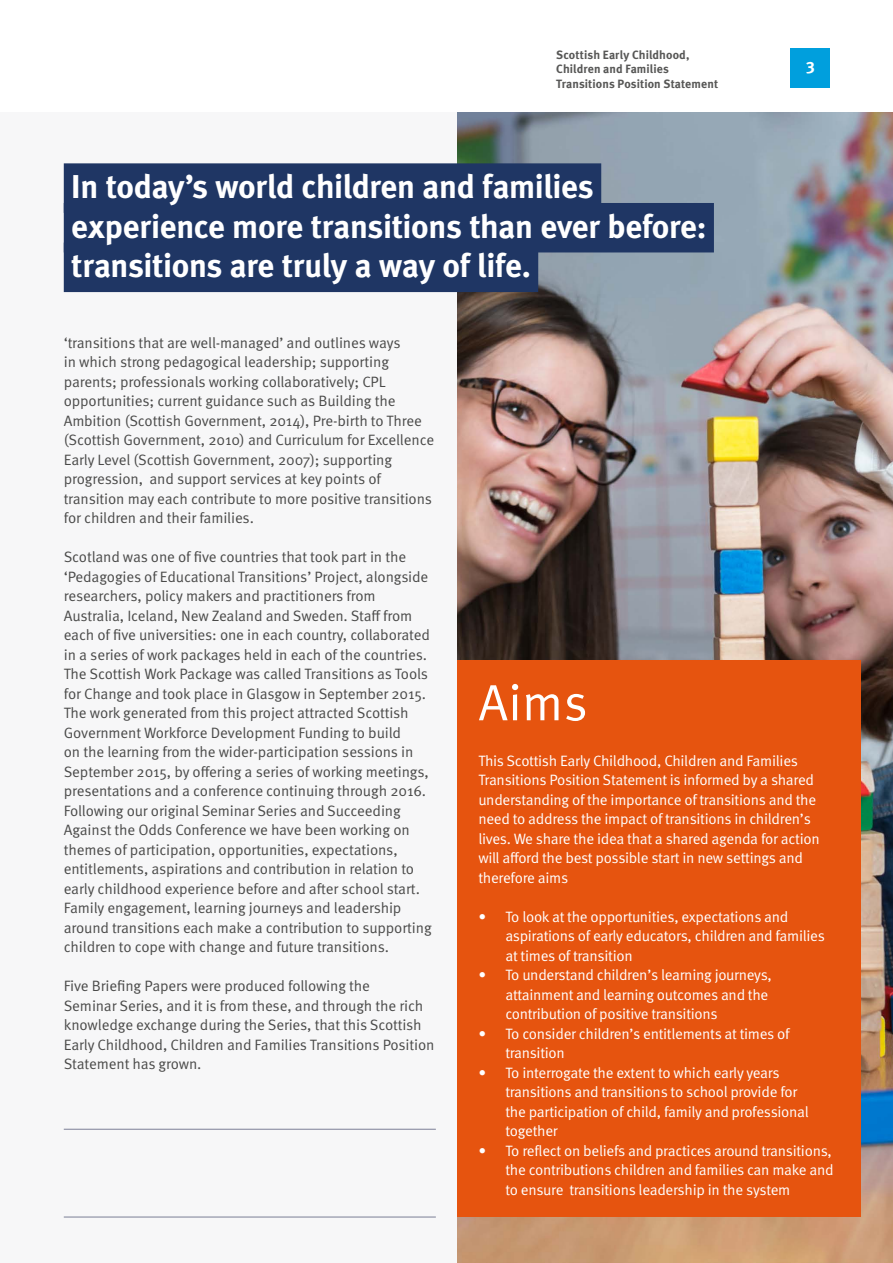
<style>
.page{position:relative;width:893px;height:1263px;background:#fff}
.page>*{position:absolute;margin:0;border:0;box-sizing:border-box;transform-origin:0 0}
._82{font:51px "Meta OT Norm";color:#fff}
.H4__Left{font:33px/39.6px "Meta Bold LF";letter-spacing:-.01em;color:#fff}
.t1{font:16.5px "Meta Bold LF";color:#fff}
._9pt{font:15px/19.5px "Meta OT Norm";letter-spacing:-.01em;color:#4a4a49}
.t2{font:15px/19.5px "Meta OT Norm";letter-spacing:-.02em;color:#fff}
.Caption__Left_Aligne{font:12px/14.4px "Meta Bold LF";letter-spacing:.01em;color:#575756}
</style>
<div class="page">
<div style="left:0;top:113px;width:893px;height:1150px;background:#f7f7f8"></div>
<hr style="left:64px;top:1217px;width:372px;height:1px;background:#7b7e96">
<img style="left:457px;top:113px;width:436px;height:1150px">
<div style="left:64px;top:163px;width:537px;height:50px;background:#1f3664"></div>
<div style="left:64px;top:203px;width:650px;height:49px;background:#1f3664"></div>
<div style="left:64px;top:243px;width:474px;height:49px;background:#1f3664"></div>
<div style="left:791px;top:49px;width:39px;height:39px;background:#009fdd"></div>
<div style="left:457px;top:660px;width:403px;height:557px;background:#e6540f"></div>
<hr style="left:64px;top:1129px;width:372px;height:1px;background:#7b7e96">
<p class="Caption__Left_Aligne" style="left:556px;top:47px;width:163px">Scottish Early Childhood,<br>Children and Families<br>Transitions Position Statement</p>
<p class="H4__Left" style="left:71px;top:166px;width:637px">In today’s world children and families experience more transitions than ever before: transitions are truly a way of life.</p>
<p class="t1" style="left:806px;top:57px;width:11px">3</p>
<p class="_9pt" style="left:64px;top:333px;width:372px">‘transitions that are well-managed’ and outlines ways<br>in which strong pedagogical leadership; supporting parents; professionals working collaboratively; CPL opportunities; current guidance such as Building the Ambition (Scottish Government, 2014), Pre-birth to Three (Scottish Government, 2010) and Curriculum for Excellence Early Level (Scottish Government, 2007); supporting progression, and support services at key points of transition may each contribute to more positive transitions for children and their families.</p>
<p class="_9pt" style="left:64px;top:548px;width:369px">Scotland was one of five countries that took part in the ‘Pedagogies of Educational Transitions’ Project, alongside researchers, policy makers and practitioners from Australia, Iceland, New Zealand and Sweden. Staff from each of five universities: one in each country, collaborated in a series of work packages held in each of the countries.<br>The Scottish Work Package was called Transitions as Tools for Change and took place in Glasgow in September 2015.<br>The work generated from this project attracted Scottish Government Workforce Development Funding to build<br>on the learning from the wider-participation sessions in September 2015, by offering a series of working meetings, presentations and a conference continuing through 2016.<br>Following our original Seminar Series and Succeeding Against the Odds Conference we have been working on themes of participation, opportunities, expectations, entitlements, aspirations and contribution in relation to early childhood experience before and after school start.<br>Family engagement, learning journeys and leadership around transitions each make a contribution to supporting children to cope with change and future transitions.</p>
<p class="_9pt" style="left:64px;top:977px;width:372px">Five Briefing Papers were produced following the<br>Seminar Series, and it is from these, and through the rich knowledge exchange during the Series, that this Scottish Early Childhood, Children and Families Transitions Position Statement has grown.</p>
<p class="_82" style="left:478px;top:672px;width:111px">Aims</p>
<p class="t2" style="left:478px;top:751px;width:343px">This Scottish Early Childhood, Children and Families Transitions Position Statement is informed by a shared understanding of the importance of transitions and the need to address the impact of transitions in children’s lives. We share the idea that a shared agenda for action will afford the best possible start in new settings and therefore aims</p>
<p class="t2" style="left:505px;top:907px;width:321px;text-indent:-27px">• To look at the opportunities, expectations and aspirations of early educators, children and families at times of transition</p>
<p class="t2" style="left:505px;top:965px;width:268px;text-indent:-27px">• To understand children’s learning journeys, attainment and learning outcomes and the contribution of positive transitions</p>
<p class="t2" style="left:505px;top:1024px;width:286px;text-indent:-27px">• To consider children’s entitlements at times of transition</p>
<p class="t2" style="left:505px;top:1063px;width:305px;text-indent:-27px">• To interrogate the extent to which early years transitions and transitions to school provide for the participation of child, family and professional together</p>
<p class="t2" style="left:505px;top:1141px;width:330px;text-align:justify;text-indent:-27px">• To reflect on beliefs and practices around transitions, the contributions children and families can make and to ensure transitions leadership in the system</p>
</div>
